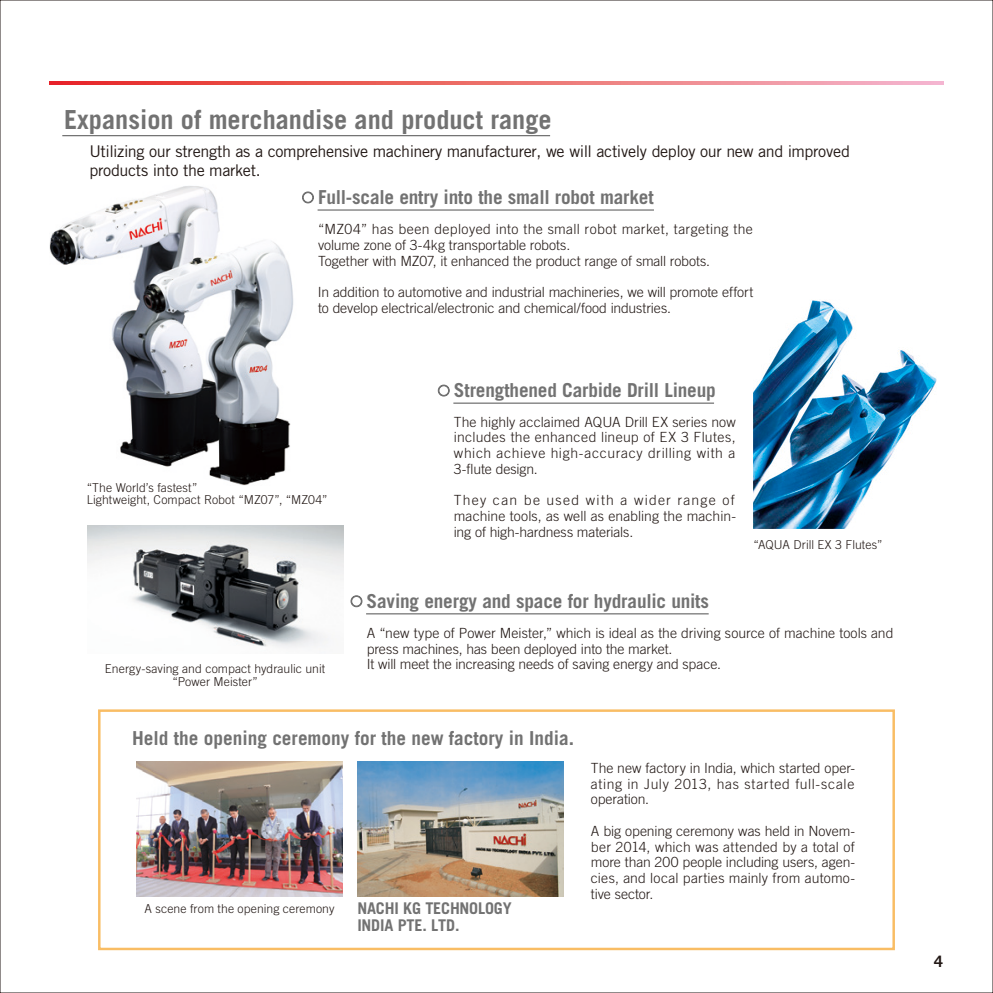
<style>
.page{position:relative;width:993px;height:993px;background:#fff}
.page>*{position:absolute;margin:0;border:0;box-sizing:border-box;transform-origin:0 0}
.t1{font:700 26.25px "Trade Gothic LT Std";color:#727272}
.t2{font:700 19.25px "Trade Gothic LT Std";letter-spacing:-.01em;color:#727272}
.t3{font:16.1px/19.2px "Trade Gothic LT Std";letter-spacing:-.025em;color:#231916}
.t4{font:700 16.1px/16.8px "Trade Gothic LT Std";letter-spacing:-.01em;color:#727272}
.t5{font:700 15.75px "Trade Gothic";color:#231916}
.t6{font:300 14px/15.8px "Trade Gothic LT Std";color:#231916;text-align:justify}
.t7{font:300 12.25px/12.2px "Trade Gothic";letter-spacing:.005em;color:#231916}
</style>
<div class="page">
<img style="left:49px;top:186px;width:272px;height:300px">
<svg style="left:50px;top:82px;width:893px;height:2px;background:#ec7072"></svg>
<hr style="left:62px;top:135px;width:488px;height:1px;background:#727272">
<img style="left:753px;top:300px;width:184px;height:228px">
<div style="left:98px;top:709px;width:796px;height:240px;border:2px solid #f9bd64"></div>
<img style="left:357px;top:761px;width:206px;height:135px">
<img style="left:136px;top:761px;width:206px;height:135px">
<img style="left:87px;top:525px;width:256px;height:123px">
<svg style="left:302px;top:192px;width:11px;height:11px"></svg>
<hr style="left:317px;top:209px;width:336px;height:1px;background:#727272">
<svg style="left:351px;top:595px;width:11px;height:11px"></svg>
<hr style="left:366px;top:613px;width:342px;height:1px;background:#727272">
<svg style="left:438px;top:385px;width:11px;height:11px"></svg>
<hr style="left:453px;top:402px;width:260px;height:1px;background:#727272">
<p class="t1" style="left:64px;top:103px;width:489px">Expansion of merchandise and product range</p>
<p class="t3" style="left:89px;top:141px;width:761px">Utilizing our strength as a comprehensive machinery manufacturer, we will actively deploy our new and improved products into the market.</p>
<p class="t2" style="left:318px;top:185px;width:337px">Full-scale entry into the small robot market</p>
<p class="t6" style="left:318px;top:221px;width:436px;text-align:left">“MZ04” has been deployed into the small robot market, targeting the volume zone of 3-4kg transportable robots.<br>Together with MZ07, it enhanced the product range of small robots.</p>
<p class="t6" style="left:318px;top:284px;width:437px">In addition to automotive and industrial machineries, we will promote effort to develop electrical/electronic and chemical/food industries.</p>
<p class="t7" style="left:87px;top:481px;width:242px">“The World’s fastest”<br>Lightweight, Compact Robot “MZ07”, “MZ04”</p>
<p class="t7" style="left:105px;top:661px;width:222px;line-height:13.5px;text-align:center">Energy-saving and compact hydraulic unit “Power Meister”</p>
<p class="t2" style="left:453px;top:378px;width:263px">Strengthened Carbide Drill Lineup</p>
<p class="t6" style="left:453px;top:413px;width:283px">The highly acclaimed AQUA Drill EX series now includes the enhanced lineup of EX 3 Flutes, which achieve high-accuracy drilling with a 3-flute design.</p>
<p class="t6" style="left:453px;top:492px;width:284px">They can be used with a wider range of machine tools, as well as enabling the machin&shy;ing of high-hardness materials.</p>
<p class="t2" style="left:366px;top:589px;width:344px">Saving energy and space for hydraulic units</p>
<p class="t7" style="left:753px;top:538px;width:131px">“AQUA Drill EX 3 Flutes”</p>
<p class="t6" style="left:366px;top:624px;width:528px;text-align:left">A “new type of Power Meister,” which is ideal as the driving source of machine tools and press machines, has been deployed into the market.<br>It will meet the increasing needs of saving energy and space.</p>
<p class="t2" style="left:132px;top:725px;width:443px">Held the opening ceremony for the new factory in India.</p>
<p class="t7" style="left:145px;top:901px;width:191px">A scene from the opening ceremony</p>
<p class="t4" style="left:357px;top:899px;width:156px">NACHI KG TECHNOLOGY<br>INDIA PTE. LTD.</p>
<p class="t6" style="left:590px;top:759px;width:266px">The new factory in India, which started oper&shy;ating in July 2013, has started full-scale operation.</p>
<p class="t6" style="left:590px;top:822px;width:266px">A big opening ceremony was held in Novem&shy;ber 2014, which was attended by a total of more than 200 people including users, agen&shy;cies, and local parties mainly from automo&shy;tive sector.</p>
<p class="t5" style="left:933px;top:951px;width:10px">4</p>
</div>
